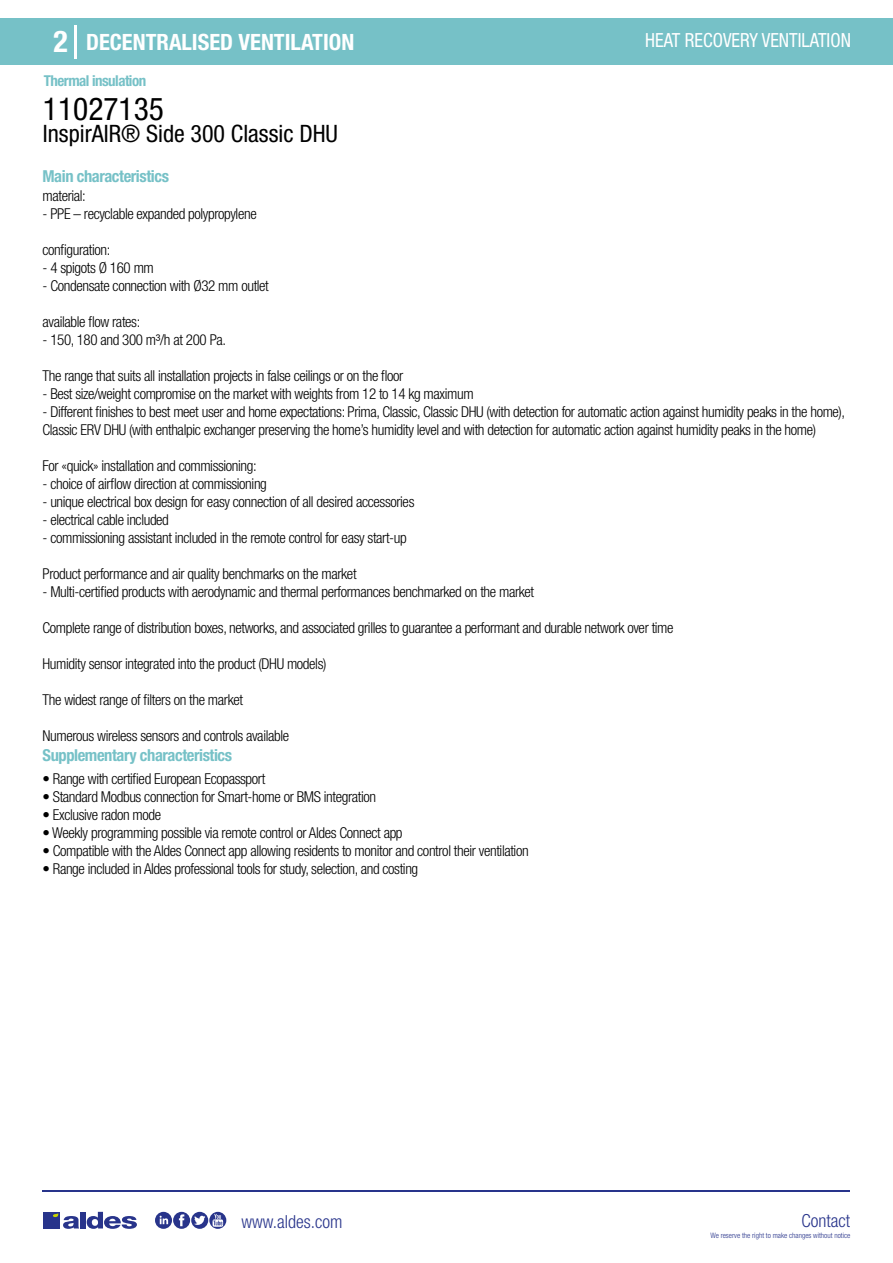
<style>
.page{position:relative;width:893px;height:1263px;background:#fff}
.page>*{position:absolute;margin:0;border:0;box-sizing:border-box;transform-origin:0 0}
.t1{font:condensed 31.5px "Helvetica Neue LT Std";color:#000}
.t2{font:700 condensed 30px "Helvetica Neue LT Std";color:#fff}
.t3{font:condensed 24px "Helvetica Neue LT Std";color:#000}
.t4{font:700 condensed 22.5px "Helvetica Neue LT Std";color:#fff}
.t5{font:condensed 19.5px "Helvetica Neue LT Std";color:#fff;scale:.95 1}
.t6{font:300 condensed 18px "Helvetica Neue";color:#28348b}
.t7{font:700 condensed 16.5px "Helvetica Neue LT Std";letter-spacing:-.025em;color:#76c1c7}
.t8{font:300 condensed 15px/18px "Helvetica Neue LT Std";letter-spacing:-.025em;color:#000}
.t9{font:700 condensed 15px "Helvetica Neue LT Std";letter-spacing:-.035em;color:#76c1c7}
.t10{font:300 condensed 7.5px "Helvetica Neue";color:#28348b}
</style>
<div class="page">
<div style="left:0;top:18px;width:893px;height:46px;background:#76c1c7"></div>
<hr style="left:74px;top:25px;width:2px;height:33px;background:#fff">
<hr style="left:43px;top:1190px;width:807px;height:1px;background:#28348b">
<svg style="left:155px;top:1212px;width:71px;height:17px"></svg>
<div style="left:43px;top:1212px;width:17px;height:16px;background:#28348b"></div>
<div style="left:80px;top:1212px;width:6px;height:16px;background:#28348b"></div>
<svg style="left:87px;top:1212px;width:50px;height:17px"></svg>
<svg style="left:53px;top:1213px;width:26px;height:16px"></svg>
<h2 class="t2" style="left:54px;top:24px;width:16px">2</h2>
<h3 class="t4" style="left:86px;top:28px;width:270px">DECENTRALISED VENTILATION</h3>
<h3 class="t5" style="left:645px;top:29px;width:218px">HEAT RECOVERY VENTILATION</h3>
<p class="t9" style="left:44px;top:71px;width:104px">Thermal insulation</p>
<h1 class="t1" style="left:43px;top:91px;width:122px">11027135</h1>
<h3 class="t3" style="left:43px;top:120px;width:297px">InspirAIR® Side 300 Classic DHU</h3>
<p class="t7" style="left:43px;top:166px;width:128px">Main characteristics</p>
<p class="t8" style="left:43px;top:187px;width:45px">material:</p>
<p class="t8" style="left:43px;top:205px;width:216px">- PPE – recyclable expanded polypropylene</p>
<p class="t8" style="left:43px;top:241px;width:69px">configuration:</p>
<p class="t8" style="left:43px;top:259px;width:113px">- 4 spigots Ø 160 mm</p>
<p class="t8" style="left:43px;top:277px;width:228px">- Condensate connection with Ø32 mm outlet</p>
<p class="t8" style="left:43px;top:313px;width:99px">available flow rates:</p>
<p class="t8" style="left:43px;top:331px;width:185px">- 150, 180 and 300 m³/h at 200 Pa.</p>
<p class="t8" style="left:43px;top:367px;width:362px">The range that suits all installation projects in false ceilings or on the floor</p>
<p class="t8" style="left:43px;top:385px;width:433px">- Best size/weight compromise on the market with weights from 12 to 14 kg maximum</p>
<p class="t8" style="left:43px;top:403px;width:804px">- Different finishes to best meet user and home expectations: Prima, Classic, Classic DHU (with detection for automatic action against humidity peaks in the home),<br>Classic ERV DHU (with enthalpic exchanger preserving the home’s humidity level and with detection for automatic action against humidity peaks in the home)</p>
<p class="t8" style="left:43px;top:457px;width:216px">For «quick» installation and commissioning:</p>
<p class="t8" style="left:43px;top:475px;width:226px">- choice of airflow direction at commissioning</p>
<p class="t8" style="left:43px;top:493px;width:373px">- unique electrical box design for easy connection of all desired accessories</p>
<p class="t8" style="left:43px;top:511px;width:128px">- electrical cable included</p>
<p class="t8" style="left:43px;top:529px;width:366px">- commissioning assistant included in the remote control for easy start-up</p>
<p class="t8" style="left:43px;top:565px;width:316px">Product performance and air quality benchmarks on the market</p>
<p class="t8" style="left:43px;top:583px;width:493px">- Multi-certified products with aerodynamic and thermal performances benchmarked on the market</p>
<p class="t8" style="left:43px;top:619px;width:633px">Complete range of distribution boxes, networks, and associated grilles to guarantee a performant and durable network over time</p>
<p class="t8" style="left:43px;top:655px;width:285px">Humidity sensor integrated into the product (DHU models)</p>
<p class="t8" style="left:43px;top:691px;width:202px">The widest range of filters on the market</p>
<p class="t8" style="left:43px;top:727px;width:248px">Numerous wireless sensors and controls available</p>
<p class="t7" style="left:43px;top:746px;width:191px">Supplementary characteristics</p>
<p class="t8" style="left:43px;top:769px;width:224px">• Range with certified European Ecopassport</p>
<p class="t8" style="left:43px;top:787px;width:335px">• Standard Modbus connection for Smart-home or BMS integration</p>
<p class="t8" style="left:43px;top:805px;width:120px">• Exclusive radon mode</p>
<p class="t8" style="left:43px;top:823px;width:362px">• Weekly programming possible via remote control or Aldes Connect app</p>
<p class="t8" style="left:43px;top:841px;width:488px">• Compatible with the Aldes Connect app allowing residents to monitor and control their ventilation</p>
<p class="t8" style="left:43px;top:859px;width:377px">• Range included in Aldes professional tools for study, selection, and costing</p>
<p class="t6" style="left:241px;top:1211px;width:102px">www.aldes.com</p>
<p class="t6" style="left:801px;top:1211px;width:50px">Contact</p>
<p class="t10" style="left:710px;top:1230px;width:141px">We reserve the right to make changes without notice</p>
</div>
